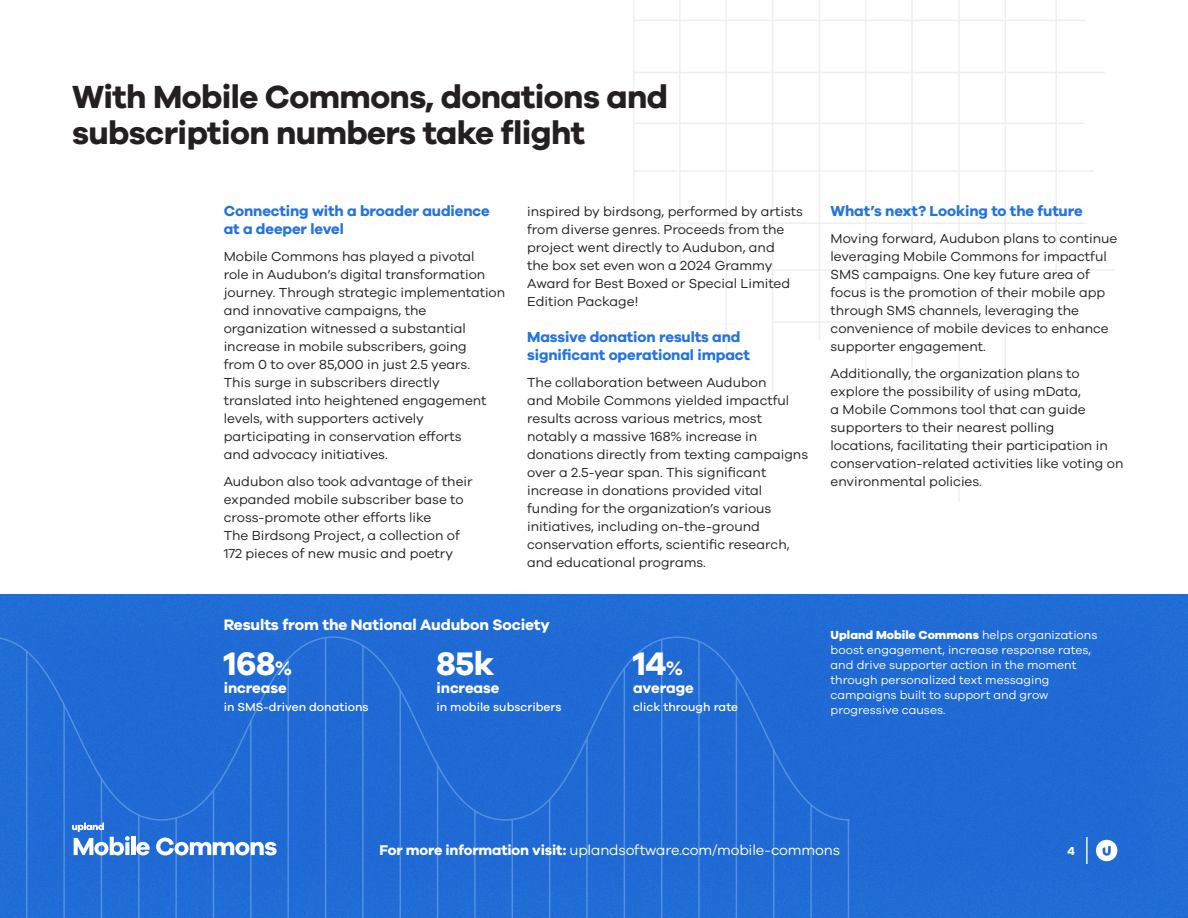
<style>
.page{position:relative;width:1188px;height:918px;background:#fff}
.page>*{position:absolute;margin:0;border:0;box-sizing:border-box;transform-origin:0 0}
.t1{font:700 33.6px "Galano Grotesque";letter-spacing:-.02em;color:#fff}
.t2{font:700 33px/36px "Galano Grotesque";letter-spacing:-.02em;color:#241f20}
.t3{font:700 15.6px "Galano Grotesque";letter-spacing:-.005em;color:#fff}
.t4{font:700 15px/18px "Galano Grotesque";letter-spacing:-.005em;color:#2574db}
.t5{font:700 15px "Galano Grotesque";letter-spacing:-.005em;color:#fff}
.t6{font:14.55px "Galano Grotesque";letter-spacing:-.01em;color:#fff}
.t7{font:13.5px/18px "Galano Grotesque";color:#241f20}
.t8{font:12px/15px "Galano Grotesque";color:#fff}
.t9{font:500 12px "Galano Grotesque";color:#fff}
.t10{font:700 12px "Galano Grotesque";color:#fff}
.s1{font-size:20.1px}
.s2{font-weight:800}
.s3{font-weight:700}
</style>
<div class="page">
<div style="left:0;top:592px;width:1188px;height:326px;background:#206bd5"></div>
<hr style="left:633px;top:0;width:2px;height:220px;background:#efefef">
<hr style="left:634px;top:0;width:451px;height:1px;background:#efefef">
<hr style="left:634px;top:20px;width:451px;height:1px;background:#efefef">
<hr style="left:634px;top:170px;width:461px;height:2px;background:#efefef">
<hr style="left:666px;top:222px;width:419px;height:2px;background:#efefef">
<hr style="left:716px;top:269px;width:399px;height:2px;background:#efefef">
<hr style="left:772px;top:321px;width:303px;height:2px;background:#efefef">
<hr style="left:930px;top:377px;width:145px;height:1px;background:#efefef">
<hr style="left:634px;top:72px;width:471px;height:1px;background:#efefef">
<hr style="left:634px;top:122px;width:451px;height:2px;background:#efefef">
<hr style="left:679px;top:0;width:2px;height:271px;background:#efefef">
<hr style="left:725px;top:0;width:2px;height:359px;background:#efefef">
<hr style="left:772px;top:0;width:1px;height:392px;background:#efefef">
<hr style="left:819px;top:0;width:1px;height:340px;background:#efefef">
<hr style="left:865px;top:0;width:1px;height:386px;background:#efefef">
<hr style="left:911px;top:0;width:2px;height:439px;background:#efefef">
<hr style="left:958px;top:0;width:2px;height:502px;background:#efefef">
<hr style="left:1005px;top:0;width:1px;height:434px;background:#efefef">
<hr style="left:1055px;top:0;width:2px;height:310px;background:#efefef">
<svg style="left:0;top:636px;width:850px;height:282px"></svg>
<svg style="left:1096px;top:840px;width:21px;height:21px"></svg>
<hr style="left:1086px;top:837px;width:2px;height:27px;background:#efefef">
<svg style="left:72px;top:822px;width:58px;height:33px"></svg>
<hr style="left:131px;top:837px;width:4px;height:18px;background:#fff">
<svg style="left:136px;top:842px;width:14px;height:13px"></svg>
<svg style="left:156px;top:838px;width:121px;height:17px"></svg>
<h2 class="t2" style="left:72px;top:78px;width:598px">With Mobile Commons, donations and subscription numbers take flight</h2>
<p class="t4" style="left:224px;top:201px;width:268px">Connecting with a broader audience at a deeper level</p>
<p class="t7" style="left:224px;top:247px;width:283px">Mobile Commons has played a pivotal<br>role in Audubon’s digital transformation journey. Through strategic implementation and innovative campaigns, the organization witnessed a substantial increase in mobile subscribers, going<br>from 0 to over 85,000 in just 2.5 years.<br>This surge in subscribers directly translated into heightened engagement levels, with supporters actively participating in conservation efforts<br>and advocacy initiatives.</p>
<p class="t7" style="left:224px;top:472px;width:251px">Audubon also took advantage of their expanded mobile subscriber base to cross-promote other efforts like<br>The Birdsong Project, a collection of 172 pieces of new music and poetry</p>
<p class="t7" style="left:527px;top:202px;width:277px">inspired by birdsong, performed by artists from diverse genres. Proceeds from the project went directly to Audubon, and<br>the box set even won a 2024 Grammy Award for Best Boxed or Special Limited Edition Package!</p>
<p class="t4" style="left:527px;top:327px;width:224px">Massive donation results and significant operational impact</p>
<p class="t7" style="left:527px;top:373px;width:283px">The collaboration between Audubon<br>and Mobile Commons yielded impactful results across various metrics, most notably a massive 168% increase in donations directly from texting campaigns over a 2.5-year span. This significant increase in donations provided vital funding for the organization’s various initiatives, including on-the-ground conservation efforts, scientific research, and educational programs.</p>
<p class="t3" style="left:224px;top:615px;width:328px">Results from the National Audubon Society</p>
<h1 class="t1" style="left:224px;top:643px;width:70px">168<span class="s1">%</span></h1>
<p class="t5" style="left:224px;top:679px;width:64px">increase</p>
<p class="t9" style="left:224px;top:700px;width:146px">in SMS-driven donations</p>
<h1 class="t1" style="left:436px;top:643px;width:59px">85k</h1>
<p class="t5" style="left:436px;top:679px;width:64px">increase</p>
<p class="t9" style="left:436px;top:700px;width:127px">in mobile subscribers</p>
<h1 class="t1" style="left:633px;top:643px;width:52px">14<span class="s1">%</span></h1>
<p class="t5" style="left:633px;top:679px;width:62px">average</p>
<p class="t9" style="left:633px;top:700px;width:107px">click through rate</p>
<p class="t4" style="left:831px;top:201px;width:254px">What’s next? Looking to the future</p>
<p class="t7" style="left:831px;top:229px;width:288px">Moving forward, Audubon plans to continue leveraging Mobile Commons for impactful SMS campaigns. One key future area of focus is the promotion of their mobile app through SMS channels, leveraging the convenience of mobile devices to enhance supporter engagement.</p>
<p class="t7" style="left:831px;top:364px;width:294px">Additionally, the organization plans to explore the possibility of using mData,<br>a Mobile Commons tool that can guide supporters to their nearest polling<br>locations, facilitating their participation in conservation-related activities like voting on environmental policies.</p>
<p class="t8" style="left:831px;top:627px;width:268px"><span class="s2">Upland Mobile Commons</span> helps organizations boost engagement, increase response rates, and drive supporter action in the moment through personalized text messaging campaigns built to support and grow progressive causes.</p>
<p class="t6" style="left:380px;top:841px;width:462px"><span class="s3">For more information visit:</span> uplandsoftware.com/mobile-commons</p>
<p class="t10" style="left:1068px;top:844px;width:9px">4</p>
</div>
